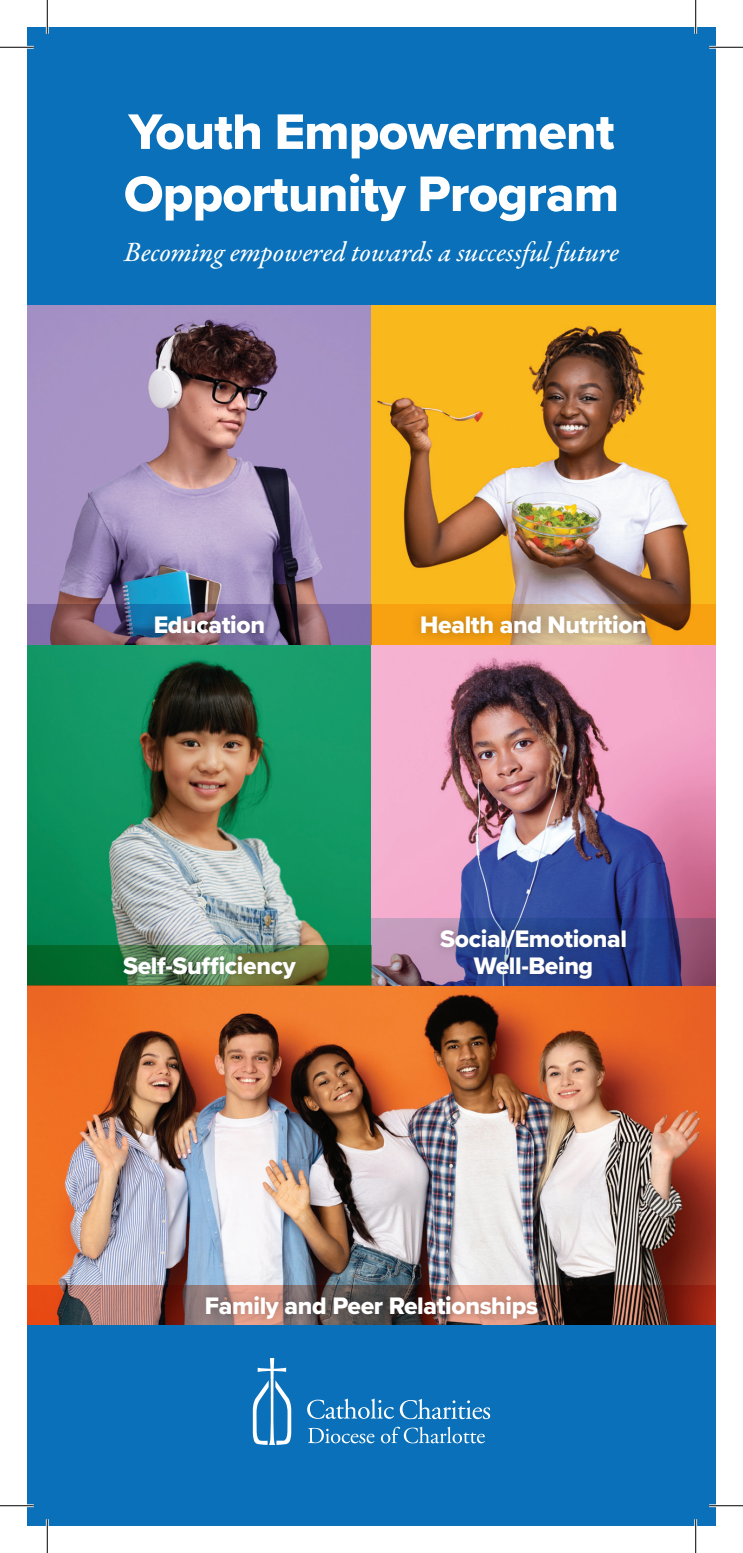
<style>
.page{position:relative;width:743px;height:1553px;background:#fff}
.page>*{position:absolute;margin:0;border:0;box-sizing:border-box;transform-origin:0 0}
.t1{font:51.75px/62.1px "Proxima Nova Extrabld";letter-spacing:-.015em;color:#fff}
.t2{font:28.12px "Garamond Premr Pro Med It";letter-spacing:-.005em;color:#fff}
.t3{font:24.75px "Proxima Nova Extrabld";letter-spacing:-.015em;color:#fff}
</style>
<div class="page">
<img style="left:27px;top:305px;width:689px;height:980px">
<div style="left:27px;top:27px;width:689px;height:278px;background:#0970b9"></div>
<svg style="left:27px;top:1285px;width:689px;height:40px;background:#7a4336"></svg>
<div style="left:27px;top:1325px;width:689px;height:201px;background:#0970b9"></div>
<svg style="left:253px;top:1358px;width:38px;height:86px"></svg>
<svg style="left:307px;top:1398px;width:87px;height:20px"></svg>
<svg style="left:400px;top:1399px;width:90px;height:20px"></svg>
<svg style="left:308px;top:1427px;width:66px;height:16px"></svg>
<svg style="left:381px;top:1426px;width:103px;height:17px"></svg>
<div style="left:194px;top:1284px;width:354px;height:46px;background:#231f20;opacity:.35"></div>
<svg style="left:27px;top:945px;width:344px;height:40px;background:#0f6a2d"></svg>
<div style="left:113px;top:944px;width:193px;height:45px;background:#231f20;opacity:.35"></div>
<svg style="left:27px;top:604px;width:344px;height:41px;background:#755d7a"></svg>
<div style="left:143px;top:604px;width:132px;height:41px;background:#231f20;opacity:.35"></div>
<svg style="left:371px;top:604px;width:345px;height:41px;background:#d98a10"></svg>
<div style="left:409px;top:604px;width:248px;height:41px;background:#231f20;opacity:.35"></div>
<svg style="left:371px;top:918px;width:345px;height:67px;background:#79608a"></svg>
<div style="left:429px;top:917px;width:209px;height:73px;background:#231f20;opacity:.35"></div>
<hr style="left:0;top:46px;width:34px;height:3px;background:#fff">
<hr style="left:709px;top:46px;width:33px;height:3px;background:#fff">
<hr style="left:0;top:1504px;width:34px;height:3px;background:#fff">
<hr style="left:709px;top:1504px;width:33px;height:3px;background:#fff">
<hr style="left:46px;top:0;width:3px;height:34px;background:#fff">
<hr style="left:46px;top:1519px;width:3px;height:33px;background:#fff">
<hr style="left:694px;top:0;width:3px;height:34px;background:#fff">
<hr style="left:694px;top:1519px;width:3px;height:33px;background:#fff">
<hr style="left:0;top:47px;width:34px;height:1px;background:#000">
<hr style="left:709px;top:47px;width:33px;height:1px;background:#000">
<hr style="left:0;top:1505px;width:34px;height:1px;background:#000">
<hr style="left:709px;top:1505px;width:33px;height:1px;background:#000">
<hr style="left:47px;top:0;width:1px;height:34px;background:#000">
<hr style="left:47px;top:1519px;width:1px;height:33px;background:#000">
<hr style="left:695px;top:0;width:1px;height:34px;background:#000">
<hr style="left:695px;top:1519px;width:1px;height:33px;background:#000">
<p class="t1" style="left:124px;top:100px;width:496px">Youth Empowerment<br>Opportunity Program</p>
<p class="t2" style="left:124px;top:234px;width:496px">Becoming empowered towards a successful future</p>
<p class="t3" style="left:154px;top:606px;width:113px">Education</p>
<p class="t3" style="left:420px;top:606px;width:228px">Health and Nutrition</p>
<p class="t3" style="left:123px;top:947px;width:174px">Self-Sufficiency</p>
<p class="t3" style="left:440px;top:920px;width:188px">Social/Emotional</p>
<p class="t3" style="left:474px;top:947px;width:121px">Well-Being</p>
<p class="t3" style="left:205px;top:1287px;width:334px">Family and Peer Relationships</p>
</div>
